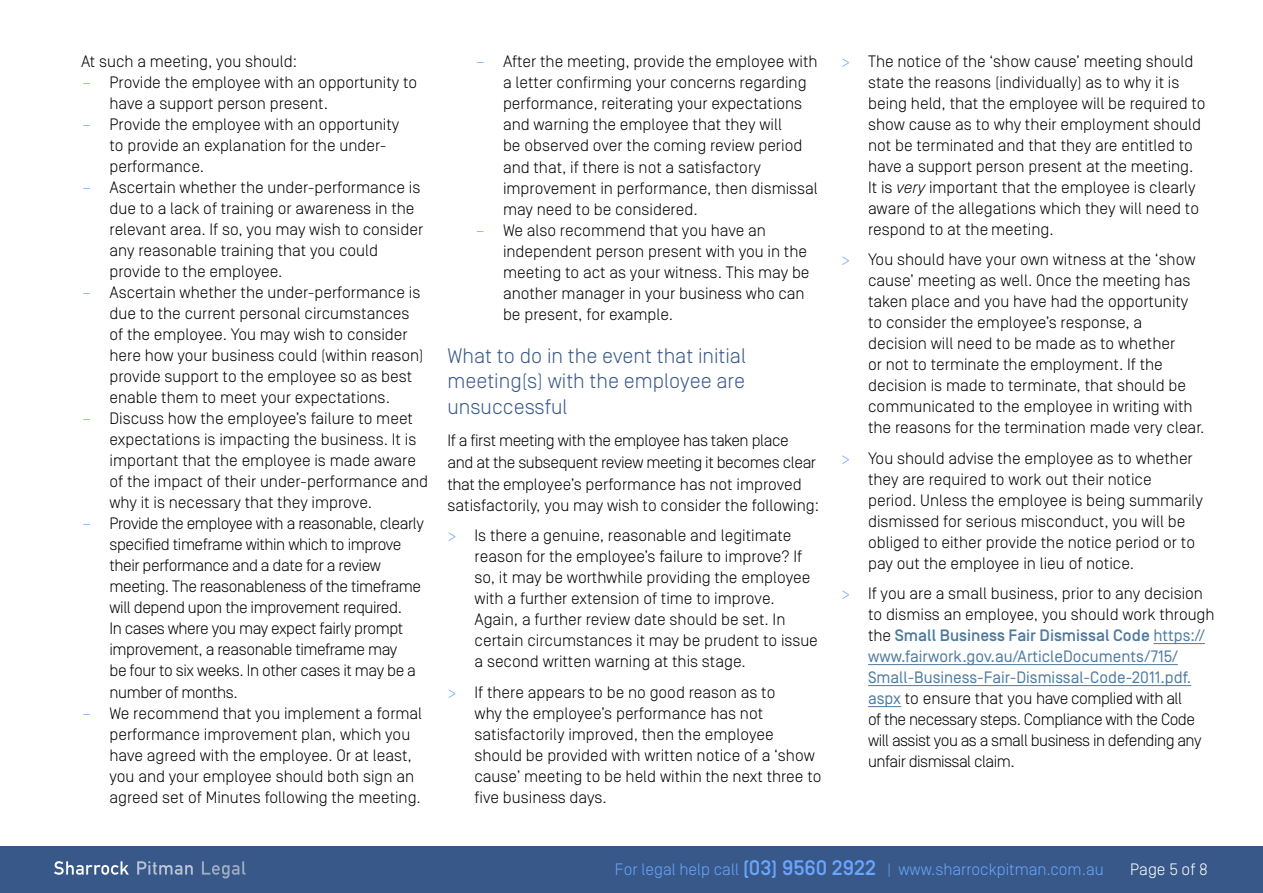
<style>
.page{position:relative;width:1263px;height:893px;background:#fff}
.page>*{position:absolute;margin:0;border:0;box-sizing:border-box;transform-origin:0 0}
.t1{font:300 21px/25.5px "Simplon Norm";color:#385889;text-align:justify}
.t2{font:300 16.5px/21px "Simplon Norm";color:#000}
.t3{font:300 16.5px/21px "Simplon Norm";letter-spacing:-.025em;color:#000}
.t4{font:300 16.5px/21px "Simplon Norm";letter-spacing:-.03em;color:#000}
.t5{font:300 16.5px "Simplon Norm";color:#69a6fc}
.t6{font:300 16.5px "Simplon Norm";color:#fff}
.s1{color:#69a6fc}
.s2{font-style:italic}
.s3{font-weight:500;color:#4e7a9e}
.s4{font-weight:400;color:#4e7a9e}
.s5{font-weight:500;font-size:21px}
</style>
<div class="page">
<hr style="left:1153px;top:643px;width:52px;height:1px;background:#4e7a9e">
<hr style="left:868px;top:664px;width:310px;height:1px;background:#4e7a9e">
<hr style="left:868px;top:685px;width:323px;height:1px;background:#4e7a9e">
<hr style="left:868px;top:706px;width:33px;height:1px;background:#4e7a9e">
<div style="left:0;top:846px;width:1263px;height:47px;background:#385889"></div>
<svg style="left:54px;top:861px;width:75px;height:14px"></svg>
<svg style="left:137px;top:861px;width:56px;height:14px"></svg>
<svg style="left:202px;top:861px;width:44px;height:17px"></svg>
<p class="t2" style="left:81px;top:51px;width:218px">At such a meeting, you should:</p>
<p class="t2" style="left:109px;top:72px;width:309px;text-indent:-27px"><span class="s1">–</span> Provide the employee with an opportunity to have a support person present.</p>
<p class="t2" style="left:109px;top:114px;width:291px;text-indent:-27px"><span class="s1">–</span> Provide the employee with an opportunity to provide an explanation for the under&shy;performance.</p>
<p class="t2" style="left:109px;top:177px;width:315px;text-indent:-27px"><span class="s1">–</span> Ascertain whether the under-performance is due to a lack of training or awareness in the relevant area. If so, you may wish to consider any reasonable training that you could provide to the employee.</p>
<p class="t2" style="left:109px;top:282px;width:316px;text-indent:-27px"><span class="s1">–</span> Ascertain whether the under-performance is due to the current personal circumstances of the employee. You may wish to consider here how your business could (within reason) provide support to the employee so as best enable them to meet your expectations.</p>
<p class="t2" style="left:109px;top:408px;width:320px;text-indent:-27px"><span class="s1">–</span> Discuss how the employee’s failure to meet expectations is impacting the business. It is important that the employee is made aware of the impact of their under-performance and why it is necessary that they improve.</p>
<p class="t3" style="left:109px;top:513px;width:316px;text-indent:-27px"><span class="s1">–</span> Provide the employee with a reasonable, clearly specified timeframe within which to improve their performance and a date for a review meeting. The reasonableness of the timeframe will depend upon the improvement required.<br>In cases where you may expect fairly prompt improvement, a reasonable timeframe may<br>be four to six weeks. In other cases it may be a number of months.</p>
<p class="t2" style="left:109px;top:702px;width:314px;text-indent:-27px"><span class="s1">–</span> We recommend that you implement a formal performance improvement plan, which you have agreed with the employee. Or at least, you and your employee should both sign an agreed set of Minutes following the meeting.</p>
<p class="t2" style="left:503px;top:51px;width:316px;text-indent:-27px"><span class="s1">–</span> After the meeting, provide the employee with a letter confirming your concerns regarding performance, reiterating your expectations and warning the employee that they will<br>be observed over the coming review period and that, if there is not a satisfactory improvement in performance, then dismissal may need to be considered.</p>
<p class="t2" style="left:503px;top:220px;width:308px;text-indent:-27px"><span class="s1">–</span> We also recommend that you have an independent person present with you in the meeting to act as your witness. This may be another manager in your business who can be present, for example.</p>
<p class="t1" style="left:447px;top:343px;width:300px">What to do in the event that initial meeting(s) with the employee are unsuccessful</p>
<p class="t3" style="left:447px;top:430px;width:373px;line-height:21.8px">If a first meeting with the employee has taken place<br>and at the subsequent review meeting it becomes clear that the employee’s performance has not improved satisfactorily, you may wish to consider the following:</p>
<p class="t2" style="left:474px;top:525px;width:345px;text-indent:-27px"><span class="s1">&gt;</span> Is there a genuine, reasonable and legitimate reason for the employee’s failure to improve? If so, it may be worthwhile providing the employee with a further extension of time to improve.<br>Again, a further review date should be set. In certain circumstances it may be prudent to issue a second written warning at this stage.</p>
<p class="t2" style="left:474px;top:681px;width:348px;text-indent:-27px"><span class="s1">&gt;</span> If there appears to be no good reason as to<br>why the employee’s performance has not satisfactorily improved, then the employee should be provided with written notice of a ‘show cause’ meeting to be held within the next three to five business days.</p>
<p class="t2" style="left:868px;top:51px;width:339px;text-indent:-27px"><span class="s1">&gt;</span> The notice of the ‘show cause’ meeting should state the reasons (individually) as to why it is being held, that the employee will be required to show cause as to why their employment should not be terminated and that they are entitled to have a support person present at the meeting.<br>It is <span class="s2">very</span> important that the employee is clearly aware of the allegations which they will need to respond to at the meeting.</p>
<p class="t2" style="left:868px;top:249px;width:338px;text-indent:-27px"><span class="s1">&gt;</span> You should have your own witness at the ‘show cause’ meeting as well. Once the meeting has taken place and you have had the opportunity to consider the employee’s response, a decision will need to be made as to whether<br>or not to terminate the employment. If the decision is made to terminate, that should be communicated to the employee in writing with the reasons for the termination made very clear.</p>
<p class="t2" style="left:868px;top:448px;width:336px;text-indent:-27px"><span class="s1">&gt;</span> You should advise the employee as to whether they are required to work out their notice period. Unless the employee is being summarily dismissed for serious misconduct, you will be obliged to either provide the notice period or to pay out the employee in lieu of notice.</p>
<p class="t4" style="left:868px;top:583px;width:348px;text-indent:-27px"><span class="s1">&gt;</span> If you are a small business, prior to any decision to dismiss an employee, you should work through the <span class="s3">Small Business Fair Dismissal Code</span> <span class="s4">https:// www.fairwork.gov.au/ArticleDocuments/715/ Small-Business-Fair-Dismissal-Code-2011.pdf. aspx</span> to ensure that you have complied with all<br>of the necessary steps. Compliance with the Code will assist you as a small business in defending any unfair dismissal claim.</p>
<p class="t5" style="left:615px;top:860px;width:490px">For legal help call <span class="s5">(03) 9560 2922</span> | www.sharrockpitman.com.au</p>
<p class="t6" style="left:1130px;top:860px;width:79px">Page 5 of 8</p>
</div>
